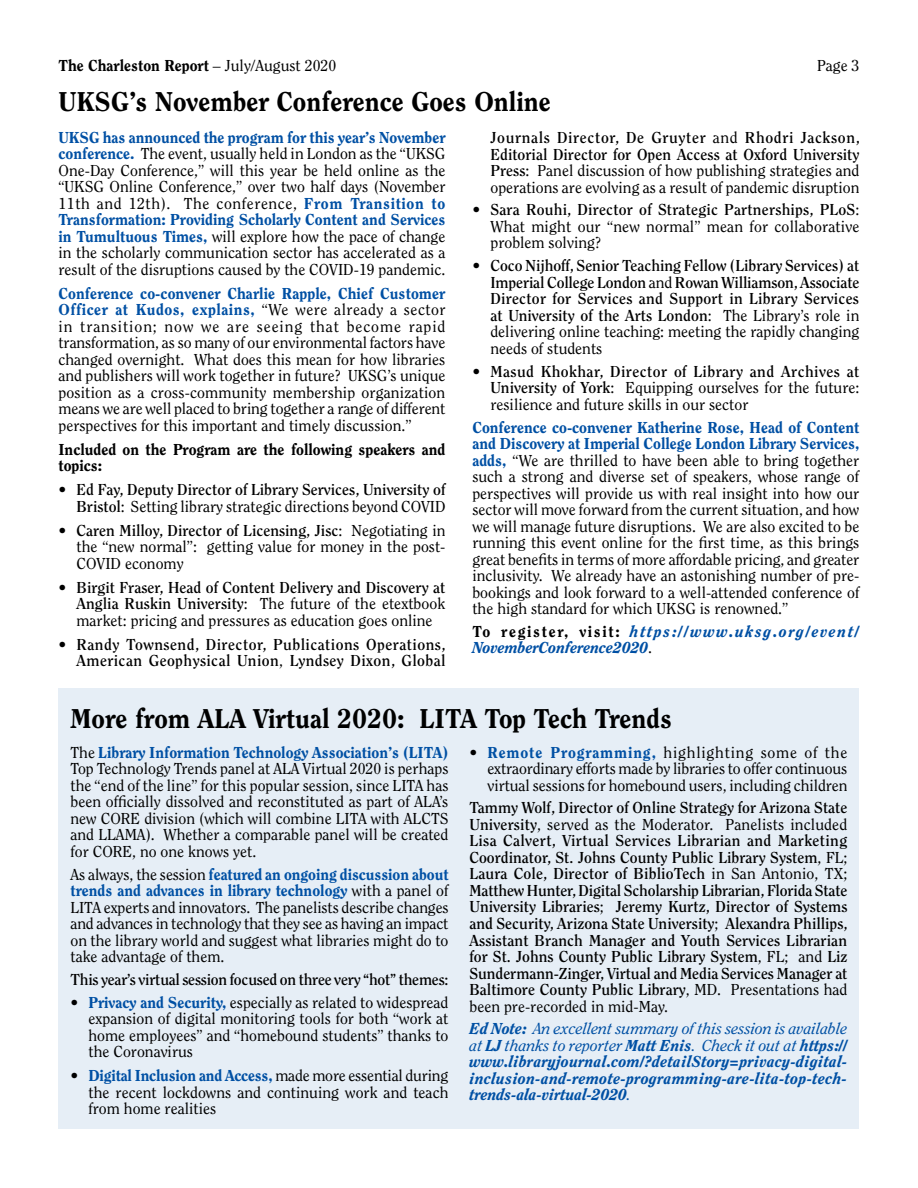
<style>
.page{position:relative;width:918px;height:1188px;background:#fff}
.page>*{position:absolute;margin:0;border:0;box-sizing:border-box;transform-origin:0 0}
.t1{font:800 27px "Clearface";color:#000}
.t2{font:15.75px/16.5px "Clearface";color:#000;text-align:justify}
.t3{font:700 15.75px/16.5px "Clearface";color:#000;text-align:justify}
.t4{font:italic 800 15.75px/16.5px "Clearface";letter-spacing:.02em;color:#0050a4;text-align:justify}
.t5{font:700 15.75px/16.5px "Clearface";letter-spacing:.025em;color:#000;text-align:right}
.t6{font:800 15.75px/16.5px "Clearface";color:#000}
.t7{font:italic 800 15.75px/16.5px "Clearface";color:#0050a4}
.s1{font-weight:400}
.s2{font-weight:800;color:#0050a4}
.s3{font-weight:700}
.s4{font-style:normal;color:#000}
.s5{font-weight:400;font-style:normal;color:#000}
</style>
<div class="page">
<div style="left:58px;top:688px;width:802px;height:442px;background:#e6eef6"></div>
<p class="t6" style="left:58px;top:57px;width:279px">The Charleston Report <span class="s1">– July/August 2020</span></p>
<p class="t2" style="left:817px;top:57px;width:44px">Page 3</p>
<h1 class="t1" style="left:58px;top:85px;width:494px">UKSG’s November Conference Goes Online</h1>
<p class="t2" style="left:58px;top:129px;width:389px"><span class="s2">UKSG has announced the program for this year’s November conference.</span> The event, usually held in London as the “UKSG One-Day Conference,” will this year be held online as the “UKSG Online Conference,” over two half days (November 11th and 12th). The conference, <span class="s2">From Transition to Transformation: Providing Scholarly Content and Services in Tumultuous Times,</span> will explore how the pace of change in the scholarly communication sector has accelerated as a result of the disruptions caused by the COVID-19 pandemic.</p>
<p class="t2" style="left:58px;top:285px;width:389px"><span class="s2">Conference co-convener Charlie Rapple, Chief Customer Officer at Kudos, explains,</span> “We were already a sector in transition; now we are seeing that become rapid transformation, as so many of our environmental factors have changed overnight. What does this mean for how libraries and publishers will work together in future? UKSG’s unique position as a cross-community membership organization means we are well placed to bring together a range of different perspectives for this important and timely discussion.”</p>
<p class="t6" style="left:58px;top:441px;width:388px">Included on the Program are the following speakers and topics:</p>
<p class="t3" style="left:58px;top:481px;width:389px;text-align:right"><span class="s1">•</span> Ed Fay, Deputy Director of Library Services, University of<br>Bristol<span class="s1">: Setting library strategic directions beyond COVID</span></p>
<p class="t2" style="left:77px;top:522px;width:371px;text-indent:-18px">• <span class="s3">Caren Milloy, Director of Licensing, Jisc</span>: Negotiating in the “new normal”: getting value for money in the post-COVID economy</p>
<p class="t2" style="left:77px;top:579px;width:371px;text-indent:-18px">• <span class="s3">Birgit Fraser, Head of Content Delivery and Discovery at Anglia Ruskin University</span>: The future of the etextbook market: pricing and pressures as education goes online</p>
<p class="t5" style="left:58px;top:636px;width:389px">• Randy Townsend, Director, Publications Operations,<br>American Geophysical Union<span class="s1">,</span> Lyndsey Dixon, Global</p>
<p class="t2" style="left:490px;top:129px;width:371px"><span class="s3">Journals Director, De Gruyter</span> and <span class="s3">Rhodri Jackson, Editorial Director for Open Access at Oxford University Press</span>: Panel discussion of how publishing strategies and operations are evolving as a result of pandemic disruption</p>
<p class="t2" style="left:490px;top:201px;width:371px;text-indent:-18px">• <span class="s3">Sara Rouhi, Director of Strategic Partnerships, PLoS</span>:<br>What might our “new normal” mean for collaborative problem solving?</p>
<p class="t3" style="left:490px;top:257px;width:371px;text-indent:-18px"><span class="s1">•</span> Coco Nijhoff, Senior Teaching Fellow (Library Services) at Imperial College London <span class="s1">and</span> Rowan Williamson, Associate Director for Services and Support in Library Services at University of the Arts London<span class="s1">: The Library’s role in delivering online teaching: meeting the rapidly changing needs of students</span></p>
<p class="t2" style="left:490px;top:363px;width:371px;text-indent:-18px"><span class="s3">• Masud Khokhar, Director of Library and Archives at University of York</span>: Equipping ourselves for the future: resilience and future skills in our sector</p>
<p class="t2" style="left:472px;top:419px;width:389px"><span class="s2">Conference co-convener Katherine Rose, Head of Content and Discovery at Imperial College London Library Services, adds,</span> “We are thrilled to have been able to bring together such a strong and diverse set of speakers, whose range of perspectives will provide us with real insight into how our sector will move forward from the current situation, and how we will manage future disruptions. We are also excited to be running this event online for the first time, as this brings great benefits in terms of more affordable pricing, and greater inclusivity. We already have an astonishing number of pre&shy;bookings and look forward to a well-attended conference of the high standard for which UKSG is renowned.”</p>
<p class="t7" style="left:472px;top:623px;width:388px"><span class="s4">To register, visit:</span> https://www.uksg.org/event/<br>NovemberConference2020<span class="s5">.</span></p>
<h1 class="t1" style="left:70px;top:702px;width:603px">More from ALA Virtual 2020: LITA Top Tech Trends</h1>
<p class="t2" style="left:70px;top:744px;width:380px">The <span class="s2">Library Information Technology Association’s (LITA)<br></span>Top Technology Trends panel at ALA Virtual 2020 is perhaps the “end of the line” for this popular session, since LITA has been officially dissolved and reconstituted as part of ALA’s new CORE division (which will combine LITA with ALCTS and LLAMA). Whether a comparable panel will be created for CORE, no one knows yet.</p>
<p class="t2" style="left:70px;top:866px;width:380px">As always, the session <span class="s2">featured an ongoing discussion about trends and advances in library technology</span> with a panel of LITA experts and innovators. The panelists describe changes and advances in technology that they see as having an impact on the library world and suggest what libraries might do to take advantage of them.</p>
<p class="t3" style="left:70px;top:971px;width:380px">This year’s virtual session focused on three very “hot” themes:</p>
<p class="t2" style="left:88px;top:994px;width:362px;text-indent:-18px"><span class="s3">•</span> <span class="s2">Privacy and Security,</span> especially as related to widespread expansion of digital monitoring tools for both “work at home employees” and “homebound students” thanks to the Coronavirus</p>
<p class="t2" style="left:88px;top:1067px;width:361px;text-indent:-18px"><span class="s3">•</span> <span class="s2">Digital Inclusion and Access,</span> made more essential during the recent lockdowns and continuing work and teach from home realities</p>
<p class="t2" style="left:487px;top:744px;width:362px;text-indent:-18px"><span class="s3">•</span> <span class="s2">Remote Programming,</span> highlighting some of the extraordinary efforts made by libraries to offer continuous virtual sessions for homebound users, including children</p>
<p class="t3" style="left:469px;top:799px;width:380px">Tammy Wolf, Director of Online Strategy for Arizona State University<span class="s1">, served as the Moderator. Panelists included </span>Lisa Calvert, Virtual Services Librarian and Marketing Coordinator, St. Johns County Public Library System<span class="s1">, FL; </span>Laura Cole, Director of BiblioTech <span class="s1">in San Antonio, TX; </span>Matthew Hunter, Digital Scholarship Librarian, Florida State University Libraries<span class="s1">;</span> Jeremy Kurtz, Director of Systems and Security, Arizona State University<span class="s1">;</span> Alexandra Phillips, Assistant Branch Manager and Youth Services Librarian for St. Johns County Public Library System<span class="s1">, FL; and</span> Liz Sundermann-Zinger, Virtual and Media Services Manager at Baltimore County Public Library<span class="s1">, MD. Presentations had been pre-recorded in mid-May.</span></p>
<p class="t4" style="left:469px;top:1020px;width:380px">Ed Note: <span class="s1">An excellent summary of this session is available at</span> LJ <span class="s1">thanks to reporter</span> Matt Enis<span class="s1">. Check it out at</span> https:// www.libraryjournal.com/?detailStory=privacy-digital&shy;inclusion-and-remote-programming-are-lita-top-tech&shy;trends-ala-virtual-2020<span class="s1">.</span></p>
</div>
